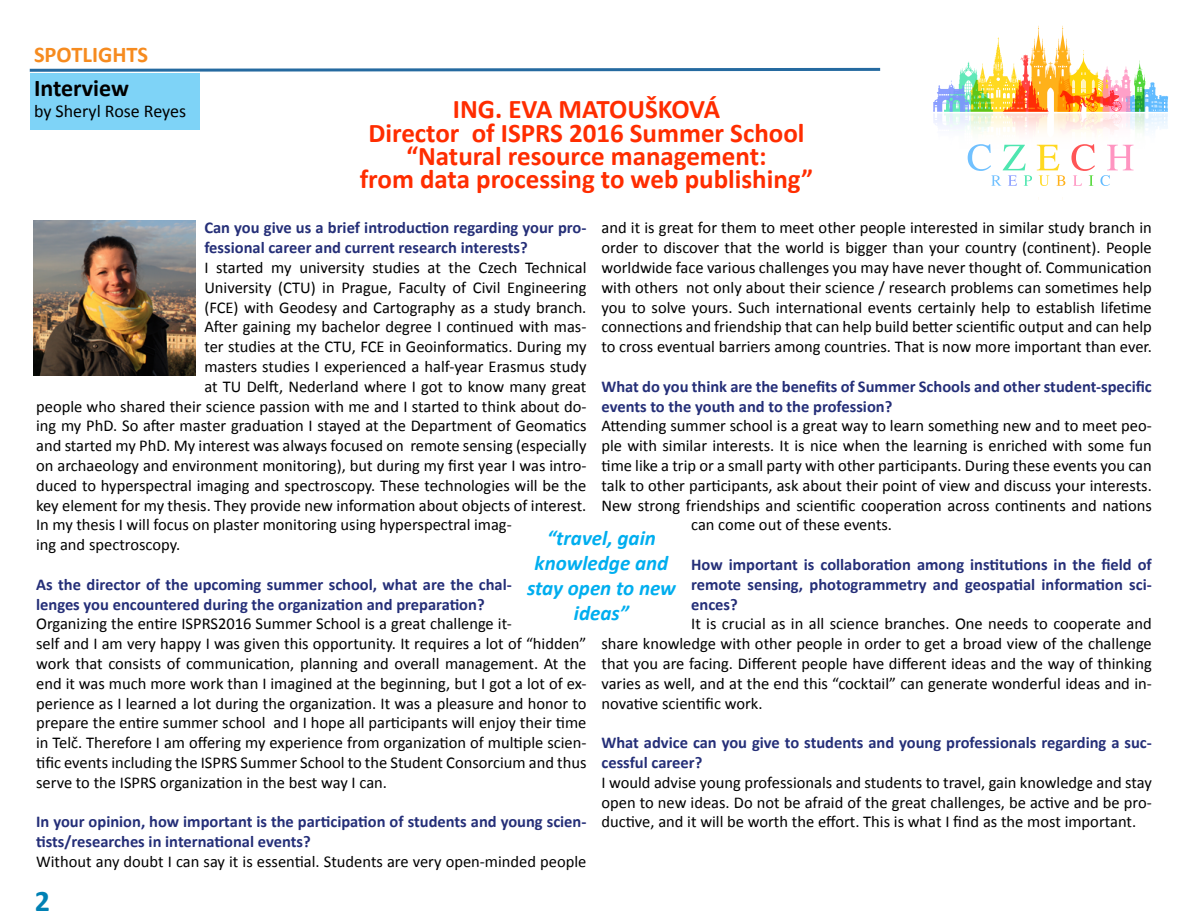
<style>
.page{position:relative;width:1188px;height:918px;background:#fff}
.page>*{position:absolute;margin:0;border:0;box-sizing:border-box;transform-origin:0 0}
.t1{font:700 30px "Calibri";color:#0081b4}
.t2{font:700 27px/23.4px "Calibri";color:#ff2d00;text-align:center}
.t3{font:700 24px "Calibri";color:#000}
.t4{font:700 22.5px "Calibri";color:#f68b1f}
.t5{font:italic 700 21px/25.2px "Calibri";color:#00aeef;text-align:center}
.t6{font:18px "Calibri";color:#000}
.t7{font:16.5px/19.8px "Calibri";color:#000;text-align:justify}
.t8{font:700 16.5px/19.8px "Calibri";color:#252f78}
</style>
<div class="page">
<svg style="left:29px;top:67px;width:852px;height:5px"></svg>
<div style="left:30px;top:73px;width:170px;height:57px;background:#7ed3f7"></div>
<img style="left:33px;top:221px;width:163px;height:154px">
<svg style="left:933px;top:26px;width:235px;height:172px"></svg>
<h3 class="t4" style="left:34px;top:40px;width:116px">SPOTLIGHTS</h3>
<h3 class="t3" style="left:34px;top:72px;width:97px">Interview</h3>
<p class="t6" style="left:34px;top:100px;width:154px">by Sheryl Rose Reyes</p>
<h2 class="t2" style="left:360px;top:97px;width:455px">ING. EVA MATOUŠKOVÁ<br>Director of ISPRS 2016 Summer School “Natural resource management:<br>from data processing to web publishing”</h2>
<p class="t8" style="left:204px;top:218px;width:384px">Can you give us a brief introduction regarding your pro&shy;fessional career and current research interests?</p>
<p class="t7" style="left:204px;top:258px;width:384px">I started my university studies at the Czech Technical</p>
<p class="t7" style="left:204px;top:277px;width:384px">University (CTU) in Prague, Faculty of Civil Engineering</p>
<p class="t7" style="left:204px;top:297px;width:384px">(FCE) with Geodesy and Cartography as a study branch.</p>
<p class="t7" style="left:204px;top:317px;width:384px">After gaining my bachelor degree I continued with mas-</p>
<p class="t7" style="left:204px;top:337px;width:384px">ter studies at the CTU, FCE in Geoinformatics. During my</p>
<p class="t7" style="left:204px;top:357px;width:384px">masters studies I experienced a half-year Erasmus study</p>
<p class="t7" style="left:204px;top:376px;width:384px">at TU Delft, Nederland where I got to know many great</p>
<p class="t7" style="left:36px;top:396px;width:552px">people who shared their science passion with me and I started to think about do-</p>
<p class="t7" style="left:36px;top:416px;width:552px">ing my PhD. So after master graduation I stayed at the Department of Geomatics</p>
<p class="t7" style="left:36px;top:436px;width:552px">and started my PhD. My interest was always focused on remote sensing (especially</p>
<p class="t7" style="left:36px;top:456px;width:552px">on archaeology and environment monitoring), but during my first year I was intro-</p>
<p class="t7" style="left:36px;top:475px;width:552px">duced to hyperspectral imaging and spectroscopy. These technologies will be the</p>
<p class="t7" style="left:36px;top:495px;width:552px">key element for my thesis. They provide new information about objects of interest.</p>
<p class="t7" style="left:36px;top:515px;width:477px">In my thesis I will focus on plaster monitoring using hyperspectral imag-</p>
<p class="t7" style="left:36px;top:535px;width:146px">ing and spectroscopy.</p>
<p class="t8" style="left:36px;top:574px;width:477px">As the director of the upcoming summer school, what are the chal&shy;lenges you encountered during the organization and preparation?</p>
<p class="t7" style="left:36px;top:614px;width:552px;text-align:left">Organizing the entire ISPRS2016 Summer School is a great challenge it-<br>self and I am very happy I was given this opportunity. It requires a lot of “hidden” work that consists of communication, planning and overall management. At the end it was much more work than I imagined at the beginning, but I got a lot of ex&shy;perience as I learned a lot during the organization. It was a pleasure and honor to prepare the entire summer school and I hope all participants will enjoy their time in Telč. Therefore I am offering my experience from organization of multiple scien&shy;tific events including the ISPRS Summer School to the Student Consorcium and thus serve to the ISPRS organization in the best way I can.</p>
<p class="t8" style="left:36px;top:812px;width:552px">In your opinion, how important is the participation of students and young scien&shy;tists/researches in international events?</p>
<p class="t7" style="left:36px;top:852px;width:552px">Without any doubt I can say it is essential. Students are very open-minded people</p>
<p class="t7" style="left:601px;top:218px;width:552px">and it is great for them to meet other people interested in similar study branch in order to discover that the world is bigger than your country (continent). People worldwide face various challenges you may have never thought of. Communication with others not only about their science / research problems can sometimes help you to solve yours. Such international events certainly help to establish lifetime connections and friendship that can help build better scientific output and can help to cross eventual barriers among countries. That is now more important than ever.</p>
<p class="t8" style="left:601px;top:376px;width:552px">What do you think are the benefits of Summer Schools and other student-specific events to the youth and to the profession?</p>
<p class="t7" style="left:601px;top:416px;width:552px">Attending summer school is a great way to learn something new and to meet peo-</p>
<p class="t7" style="left:601px;top:436px;width:552px">ple with similar interests. It is nice when the learning is enriched with some fun</p>
<p class="t7" style="left:601px;top:456px;width:552px">time like a trip or a small party with other participants. During these events you can</p>
<p class="t7" style="left:601px;top:475px;width:552px">talk to other participants, ask about their point of view and discuss your interests.</p>
<p class="t7" style="left:601px;top:495px;width:552px">New strong friendships and scientific cooperation across continents and nations</p>
<p class="t7" style="left:691px;top:515px;width:202px">can come out of these events.</p>
<p class="t8" style="left:691px;top:555px;width:462px;text-align:justify">How important is collaboration among institutions in the field of remote sensing, photogrammetry and geospatial information sci&shy;ences?</p>
<p class="t7" style="left:601px;top:614px;width:552px;text-indent:90px">It is crucial as in all science branches. One needs to cooperate and share knowledge with other people in order to get a broad view of the challenge that you are facing. Different people have different ideas and the way of thinking varies as well, and at the end this “cocktail” can generate wonderful ideas and in&shy;novative scientific work.</p>
<p class="t8" style="left:601px;top:733px;width:552px">What advice can you give to students and young professionals regarding a suc&shy;cessful career?</p>
<p class="t7" style="left:601px;top:772px;width:552px">I would advise young professionals and students to travel, gain knowledge and stay open to new ideas. Do not be afraid of the great challenges, be active and be pro&shy;ductive, and it will be worth the effort. This is what I find as the most important.</p>
<p class="t5" style="left:527px;top:525px;width:150px">“travel, gain knowledge and stay open to new ideas”</p>
<h1 class="t1" style="left:35px;top:882px;width:17px">2</h1>
</div>
